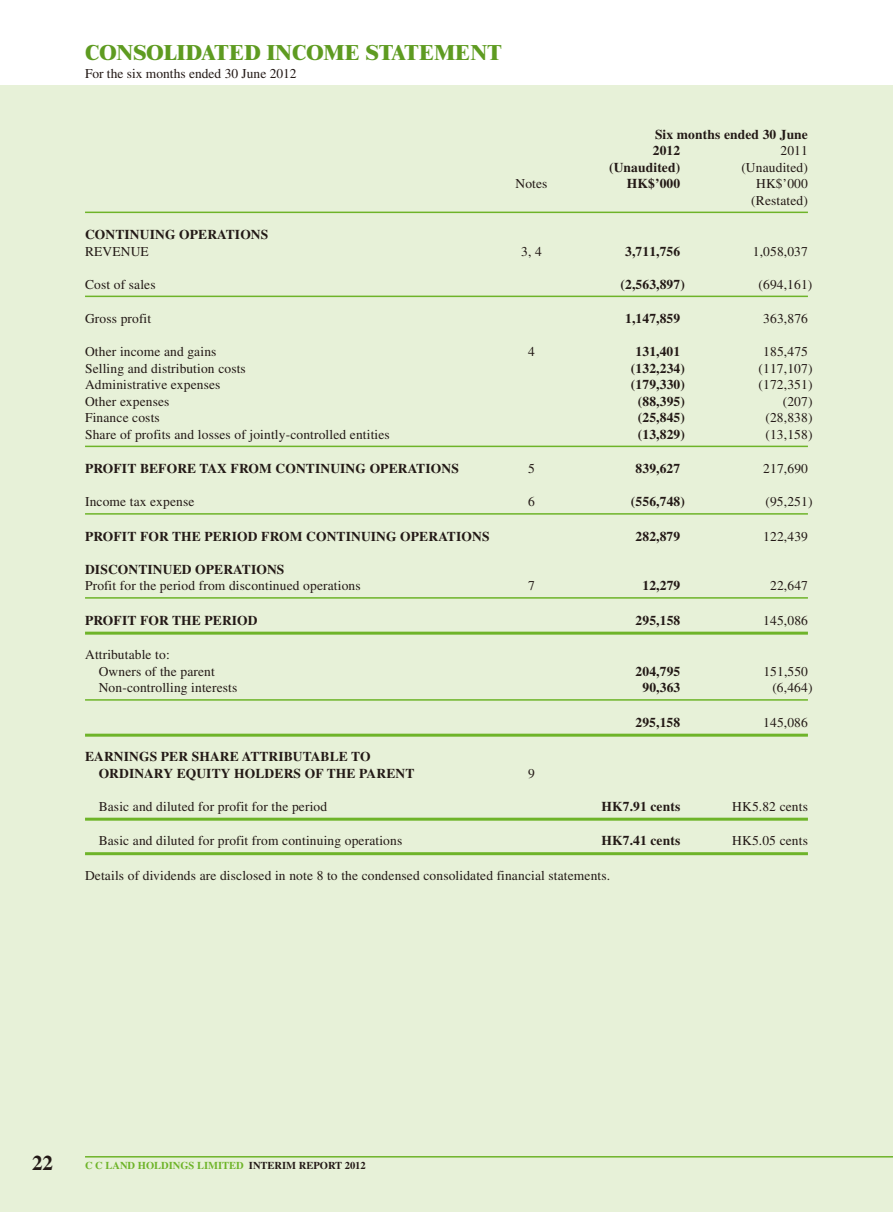
<style>
.page{position:relative;width:893px;height:1212px;background:#fff}
.page>*{position:absolute;margin:0;border:0;box-sizing:border-box;transform-origin:0 0}
.t1{font:800 21px "Times LT Std";letter-spacing:.01em;color:#5e9b21}
.t2{font:700 21px "Times LT Std";color:#231916}
.t3{font:13.5px/16.5px "Times LT Std";letter-spacing:.01em;color:#231916;text-align:center}
.t4{font:700 13.5px/16.5px "Times LT Std";letter-spacing:.01em;color:#231916}
.t5{font:700 10.5px "Times LT Std";color:#6eb429}
.s1{color:#231916}
</style>
<div class="page">
<div style="left:0;top:85px;width:892px;height:1127px;background:#e7f1d8"></div>
<hr style="left:85px;top:1156px;width:808px;height:1px;background:#6eb429">
<hr style="left:85px;top:212px;width:723px;height:1px;background:#6eb429">
<hr style="left:85px;top:296px;width:723px;height:1px;background:#6eb429">
<hr style="left:85px;top:446px;width:723px;height:1px;background:#6eb429">
<hr style="left:85px;top:513px;width:723px;height:2px;background:#6eb429">
<hr style="left:85px;top:597px;width:723px;height:2px;background:#6eb429">
<hr style="left:85px;top:632px;width:723px;height:3px;background:#6eb429">
<hr style="left:85px;top:699px;width:723px;height:2px;background:#6eb429">
<hr style="left:85px;top:734px;width:723px;height:3px;background:#6eb429">
<hr style="left:85px;top:818px;width:723px;height:3px;background:#6eb429">
<hr style="left:85px;top:852px;width:723px;height:3px;background:#6eb429">
<h1 class="t1" style="left:85px;top:40px;width:418px">CONSOLIDATED INCOME STATEMENT</h1>
<p class="t3" style="left:85px;top:65px;width:213px">For the six months ended 30 June 2012</p>
<p class="t4" style="left:653px;top:126px;width:157px">Six months ended 30 June<br>2012</p>
<p class="t3" style="left:780px;top:142px;width:29px">2011</p>
<p class="t4" style="left:609px;top:159px;width:73px">(Unaudited)</p>
<p class="t3" style="left:741px;top:159px;width:68px">(Unaudited)</p>
<p class="t3" style="left:515px;top:175px;width:34px">Notes</p>
<p class="t4" style="left:627px;top:175px;width:55px">HK$’000</p>
<p class="t3" style="left:751px;top:175px;width:58px">HK$’000 (Restated)</p>
<p class="t4" style="left:85px;top:226px;width:185px">CONTINUING OPERATIONS</p>
<p class="t3" style="left:85px;top:243px;width:65px">REVENUE</p>
<p class="t3" style="left:521px;top:243px;width:22px">3, 4</p>
<p class="t4" style="left:625px;top:243px;width:57px">3,711,756</p>
<p class="t3" style="left:753px;top:243px;width:57px">1,058,037</p>
<p class="t3" style="left:85px;top:276px;width:72px">Cost of sales</p>
<p class="t4" style="left:620px;top:276px;width:66px">(2,563,897)</p>
<p class="t3" style="left:758px;top:276px;width:55px">(694,161)</p>
<p class="t3" style="left:85px;top:310px;width:68px">Gross profit</p>
<p class="t4" style="left:625px;top:310px;width:57px">1,147,859</p>
<p class="t3" style="left:763px;top:310px;width:46px">363,876</p>
<p class="t3" style="left:85px;top:343px;width:133px">Other income and gains</p>
<p class="t3" style="left:528px;top:343px;width:8px">4</p>
<p class="t4" style="left:636px;top:343px;width:46px">131,401</p>
<p class="t3" style="left:763px;top:343px;width:46px">185,475</p>
<p class="t3" style="left:85px;top:360px;width:162px">Selling and distribution costs</p>
<p class="t4" style="left:631px;top:360px;width:55px">(132,234)</p>
<p class="t3" style="left:758px;top:360px;width:55px">(117,107)</p>
<p class="t3" style="left:85px;top:376px;width:137px">Administrative expenses</p>
<p class="t4" style="left:631px;top:376px;width:55px">(179,330)</p>
<p class="t3" style="left:758px;top:376px;width:55px">(172,351)</p>
<p class="t3" style="left:85px;top:393px;width:86px">Other expenses</p>
<p class="t4" style="left:638px;top:393px;width:49px">(88,395)</p>
<p class="t3" style="left:783px;top:393px;width:31px">(207)</p>
<p class="t3" style="left:85px;top:409px;width:76px">Finance costs</p>
<p class="t4" style="left:638px;top:409px;width:49px">(25,845)</p>
<p class="t3" style="left:765px;top:409px;width:49px">(28,838)</p>
<p class="t3" style="left:85px;top:426px;width:306px">Share of profits and losses of jointly-controlled entities</p>
<p class="t4" style="left:638px;top:426px;width:49px">(13,829)</p>
<p class="t3" style="left:765px;top:426px;width:49px">(13,158)</p>
<p class="t4" style="left:85px;top:460px;width:375px">PROFIT BEFORE TAX FROM CONTINUING OPERATIONS</p>
<p class="t3" style="left:528px;top:460px;width:8px">5</p>
<p class="t4" style="left:636px;top:460px;width:46px">839,627</p>
<p class="t3" style="left:763px;top:460px;width:46px">217,690</p>
<p class="t3" style="left:85px;top:493px;width:111px">Income tax expense</p>
<p class="t3" style="left:528px;top:493px;width:8px">6</p>
<p class="t4" style="left:631px;top:493px;width:55px">(556,748)</p>
<p class="t3" style="left:765px;top:493px;width:49px">(95,251)</p>
<p class="t4" style="left:85px;top:528px;width:406px">PROFIT FOR THE PERIOD FROM CONTINUING OPERATIONS</p>
<p class="t4" style="left:636px;top:528px;width:46px">282,879</p>
<p class="t3" style="left:763px;top:528px;width:46px">122,439</p>
<p class="t4" style="left:85px;top:561px;width:201px">DISCONTINUED OPERATIONS</p>
<p class="t3" style="left:85px;top:577px;width:277px">Profit for the period from discontinued operations</p>
<p class="t3" style="left:528px;top:577px;width:8px">7</p>
<p class="t4" style="left:642px;top:577px;width:39px">12,279</p>
<p class="t3" style="left:770px;top:577px;width:39px">22,647</p>
<p class="t4" style="left:85px;top:612px;width:174px">PROFIT FOR THE PERIOD</p>
<p class="t4" style="left:636px;top:612px;width:46px">295,158</p>
<p class="t3" style="left:763px;top:612px;width:46px">145,086</p>
<p class="t3" style="left:99px;top:646px;width:118px;text-align:left;text-indent:-14px">Attributable to:<br>Owners of the parent</p>
<p class="t4" style="left:636px;top:663px;width:46px">204,795</p>
<p class="t3" style="left:763px;top:663px;width:46px">151,550</p>
<p class="t3" style="left:99px;top:679px;width:140px">Non-controlling interests</p>
<p class="t4" style="left:642px;top:679px;width:39px">90,363</p>
<p class="t3" style="left:772px;top:679px;width:42px">(6,464)</p>
<p class="t4" style="left:635px;top:714px;width:46px">295,158</p>
<p class="t3" style="left:763px;top:714px;width:46px">145,086</p>
<p class="t4" style="left:99px;top:748px;width:317px;text-indent:-14px">EARNINGS PER SHARE ATTRIBUTABLE TO<br>ORDINARY EQUITY HOLDERS OF THE PARENT</p>
<p class="t3" style="left:528px;top:765px;width:8px">9</p>
<p class="t3" style="left:99px;top:798px;width:230px">Basic and diluted for profit for the period</p>
<p class="t4" style="left:601px;top:798px;width:80px">HK7.91 cents</p>
<p class="t3" style="left:732px;top:798px;width:77px">HK5.82 cents</p>
<p class="t3" style="left:99px;top:832px;width:305px">Basic and diluted for profit from continuing operations</p>
<p class="t4" style="left:601px;top:832px;width:80px">HK7.41 cents</p>
<p class="t3" style="left:732px;top:832px;width:77px">HK5.05 cents</p>
<p class="t3" style="left:85px;top:867px;width:527px">Details of dividends are disclosed in note 8 to the condensed consolidated financial statements.</p>
<h1 class="t2" style="left:32px;top:1150px;width:23px">22</h1>
<p class="t5" style="left:85px;top:1159px;width:282px">C C LAND HOLDINGS LIMITED <span class="s1">INTERIM REPORT 2012</span></p>
</div>
